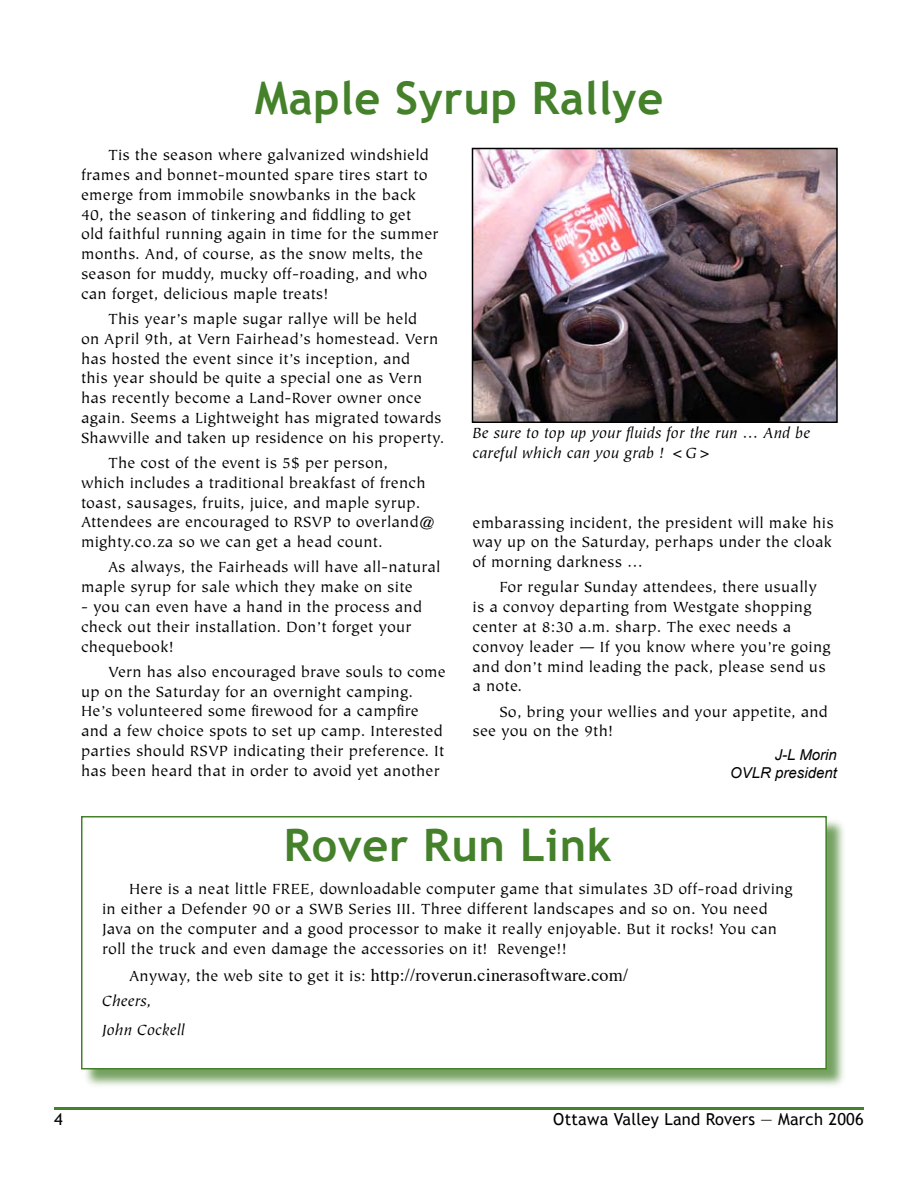
<style>
.page{position:relative;width:918px;height:1188px;background:#fff}
.page>*{position:absolute;margin:0;border:0;box-sizing:border-box;transform-origin:0 0}
.t1{font:700 45px "Trebuchet MS";letter-spacing:.015em;color:#45812b}
.t2{font:18px "Times";letter-spacing:.01em;color:#000}
.t3{font:16.5px/19.8px "Tiepolo";letter-spacing:.015em;color:#000}
.t4{font:italic 16.5px/19.8px "Tiepolo";letter-spacing:.015em;color:#000}
.t5{font:16.5px "Trebuchet MS";letter-spacing:.015em;color:#000}
.t6{font:italic 15px/18px "Arial";color:#000;text-align:right}
.s1{font-family:"Tiepolo";font-size:16.5px}
</style>
<div class="page">
<hr style="left:54px;top:1107px;width:810px;height:3px;background:#45812b">
<img style="left:475px;top:151px;width:360px;height:269px">
<div style="left:472px;top:148px;width:366px;height:275px;border:2px solid #000"></div>
<div style="left:82px;top:817px;width:765px;height:273px;background:#45812b;opacity:.75"></div>
<div style="left:82px;top:817px;width:744px;height:252px;background:#fff"></div>
<div style="left:81px;top:816px;width:746px;height:254px;border:2px solid #45812b"></div>
<h1 class="t1" style="left:255px;top:70px;width:410px">Maple Syrup Rallye</h1>
<p class="t3" style="left:81px;top:146px;width:359px;text-indent:27px">Tis the season where galvanized windshield frames and bonnet-mounted spare tires start to emerge from immobile snowbanks in the back 40, the season of tinkering and fiddling to get<br>old faithful running again in time for the summer months. And, of course, as the snow melts, the season for muddy, mucky off-roading, and who can forget, delicious maple treats!</p>
<p class="t3" style="left:81px;top:309px;width:365px;text-indent:27px">This year’s maple sugar rallye will be held<br>on April 9th, at Vern Fairhead’s homestead. Vern has hosted the event since it’s inception, and<br>this year should be quite a special one as Vern has recently become a Land-Rover owner once again. Seems a Lightweight has migrated towards Shawville and taken up residence on his property.</p>
<p class="t3" style="left:81px;top:453px;width:356px;text-indent:27px">The cost of the event is 5$ per person, which includes a traditional breakfast of french toast, sausages, fruits, juice, and maple syrup.<br>Attendees are encouraged to RSVP to overland@ mighty.co.za so we can get a head count.</p>
<p class="t3" style="left:81px;top:558px;width:361px;text-indent:27px">As always, the Fairheads will have all-natural maple syrup for sale which they make on site</p>
<p class="t3" style="left:81px;top:597px;width:342px">- you can even have a hand in the process and check out their installation. Don’t forget your chequebook!</p>
<p class="t3" style="left:81px;top:662px;width:366px;text-indent:27px">Vern has also encouraged brave souls to come up on the Saturday for an overnight camping.<br>He’s volunteered some firewood for a campfire and a few choice spots to set up camp. Interested parties should RSVP indicating their preference. It has been heard that in order to avoid yet another</p>
<p class="t4" style="left:472px;top:424px;width:339px">Be sure to top up your fluids for the run … And be careful which can you grab ! &lt;G&gt;</p>
<p class="t3" style="left:472px;top:513px;width:363px;text-align:justify">embarassing incident, the president will make his way up on the Saturday, perhaps under the cloak of morning darkness …</p>
<p class="t3" style="left:472px;top:578px;width:360px;text-indent:27px">For regular Sunday attendees, there usually is a convoy departing from Westgate shopping center at 8:30 a.m. sharp. The exec needs a convoy leader — If you know where you’re going and don’t mind leading the pack, please send us a note.</p>
<p class="t3" style="left:472px;top:702px;width:357px;text-indent:27px">So, bring your wellies and your appetite, and see you on the 9th!</p>
<p class="t6" style="left:730px;top:746px;width:108px">J-L Morin<br>OVLR president</p>
<h1 class="t1" style="left:284px;top:817px;width:329px">Rover Run Link</h1>
<p class="t3" style="left:102px;top:880px;width:692px;text-indent:27px">Here is a neat little FREE, downloadable computer game that simulates 3D off-road driving in either a Defender 90 or a SWB Series III. Three different landscapes and so on. You need Java on the computer and a good processor to make it really enjoyable. But it rocks! You can roll the truck and even damage the accessories on it! Revenge!!</p>
<p class="t2" style="left:129px;top:958px;width:501px"><span class="s1">Anyway, the web site to get it is:</span> http://roverun.cinerasoftware.com/</p>
<p class="t4" style="left:102px;top:987px;width:84px;line-height:28.3px">Cheers,<br>John Cockell</p>
<p class="t5" style="left:553px;top:1109px;width:312px">Ottawa Valley Land Rovers — March 2006</p>
</div>
